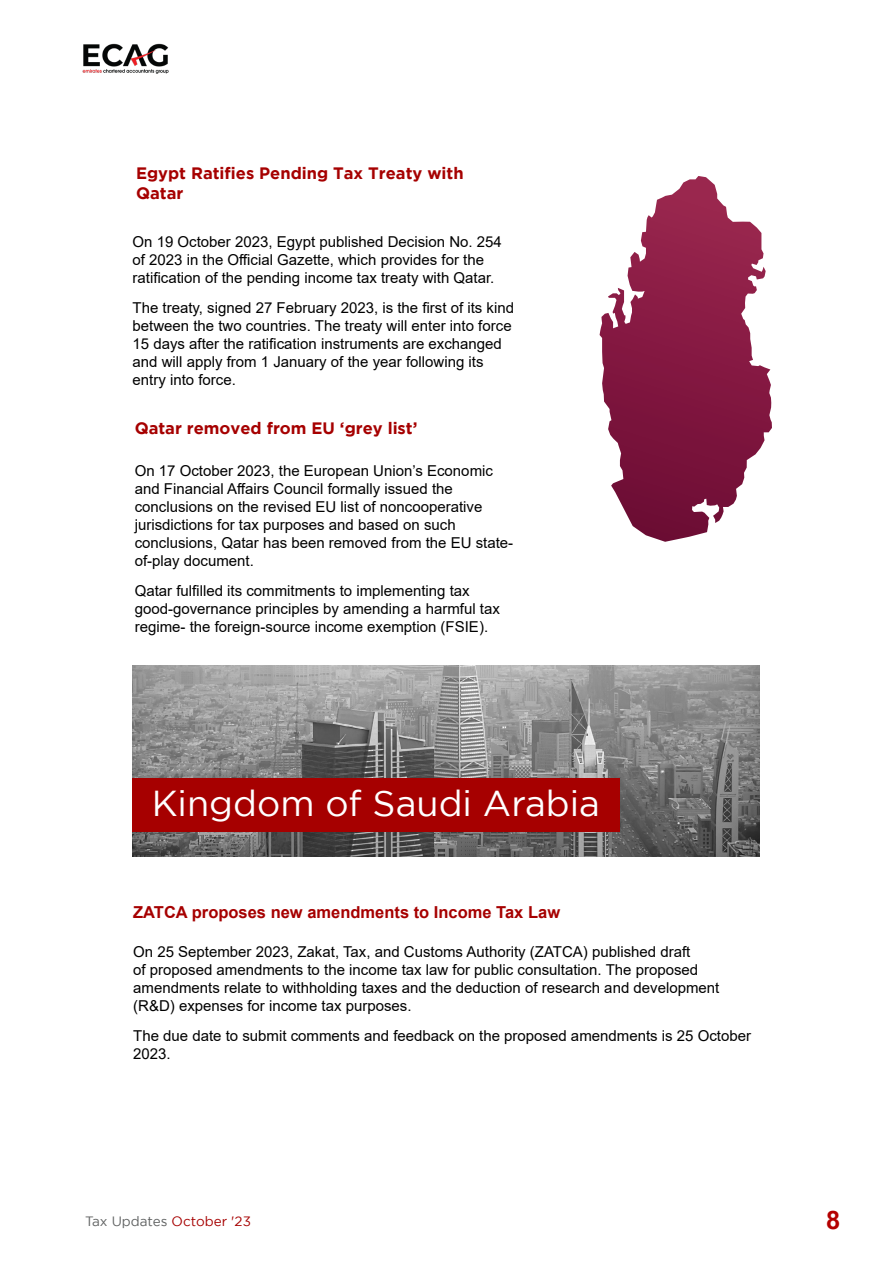
<style>
.page{position:relative;width:893px;height:1263px;background:#fff}
.page>*{position:absolute;margin:0;border:0;box-sizing:border-box;transform-origin:0 0}
.t1{font:36px "Gotham";color:#fff}
.t2{font:700 25.5px "Arial";color:#b40000}
.t3{font:700 16.5px/19.5px "Gotham";color:#a60000}
.t4{font:700 16.5px "Arial";color:#a60000}
.t5{font:15px/18px "Arial";color:#000}
.t6{font:13.5px "Gotham";color:#5f6161}
.s1{color:#a60000}
</style>
<div class="page">
<img style="left:133px;top:666px;width:627px;height:191px">
<div style="left:133px;top:778px;width:487px;height:53px;background:#a60000"></div>
<svg style="left:600px;top:176px;width:172px;height:366px"></svg>
<img style="left:82px;top:43px;width:87px;height:31px">
<p class="t3" style="left:136px;top:163px;width:329px">Egypt Ratifies Pending Tax Treaty with<br>Qatar</p>
<p class="t5" style="left:133px;top:232px;width:371px">On 19 October 2023, Egypt published Decision No. 254 of 2023 in the Official Gazette, which provides for the ratification of the pending income tax treaty with Qatar.</p>
<p class="t5" style="left:133px;top:298px;width:383px">The treaty, signed 27 February 2023, is the first of its kind between the two countries. The treaty will enter into force 15 days after the ratification instruments are exchanged and will apply from 1 January of the year following its entry into force.</p>
<p class="t3" style="left:135px;top:418px;width:284px">Qatar removed from EU ‘grey list’</p>
<p class="t5" style="left:135px;top:462px;width:380px">On 17 October 2023, the European Union’s Economic and Financial Affairs Council formally issued the conclusions on the revised EU list of noncooperative jurisdictions for tax purposes and based on such conclusions, Qatar has been removed from the EU state&shy;of-play document.</p>
<p class="t5" style="left:135px;top:582px;width:367px">Qatar fulfilled its commitments to implementing tax good-governance principles by amending a harmful tax regime- the foreign-source income exemption (FSIE).</p>
<h1 class="t1" style="left:152px;top:783px;width:450px">Kingdom of Saudi Arabia</h1>
<p class="t4" style="left:133px;top:900px;width:428px">ZATCA proposes new amendments to Income Tax Law</p>
<p class="t5" style="left:133px;top:942px;width:588px">On 25 September 2023, Zakat, Tax, and Customs Authority (ZATCA) published draft<br>of proposed amendments to the income tax law for public consultation. The proposed amendments relate to withholding taxes and the deduction of research and development (R&amp;D) expenses for income tax purposes.</p>
<p class="t5" style="left:133px;top:1026px;width:619px">The due date to submit comments and feedback on the proposed amendments is 25 October<br>2023.</p>
<p class="t6" style="left:85px;top:1214px;width:167px">Tax Updates <span class="s1">October '23</span></p>
<h2 class="t2" style="left:826px;top:1202px;width:16px">8</h2>
</div>
